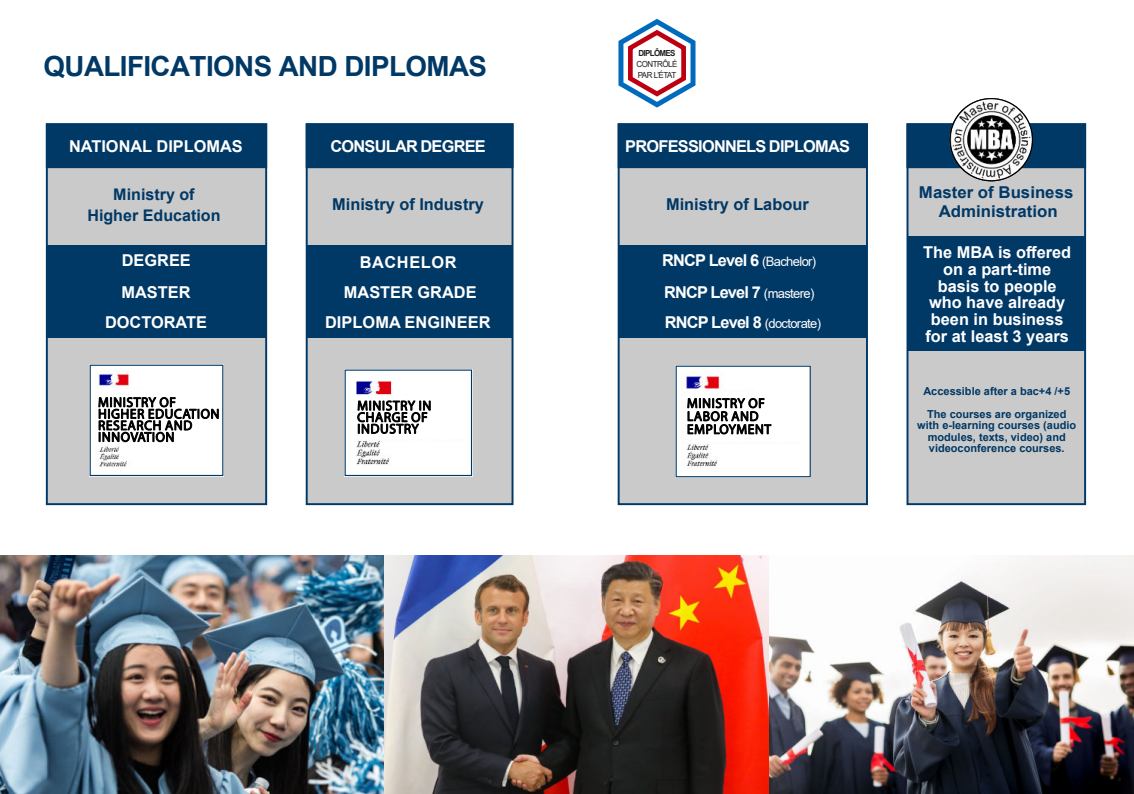
<style>
.page{position:relative;width:1134px;height:794px;background:#fff}
.page>*{position:absolute;margin:0;border:0;box-sizing:border-box;transform-origin:0 0}
.t1{font:700 27.8px "Arial";letter-spacing:-.02em;color:#003866}
.t2{font:700 16.3px/16.9px "Arial";color:#fff;text-align:center}
.t3{font:700 16.3px/19px "Arial";color:#003866;text-align:center}
.t4{font:700 16.3px/32.1px "Arial";letter-spacing:-.05em;color:#fff}
.t5{font:700 16.3px "Arial";letter-spacing:-.045em;color:#fff}
.t6{font:700 16px/20.2px "Arial";color:#003866;text-align:center}
.t7{font:13px "Arial";letter-spacing:-.05em;color:#fff}
.t8{font:700 11px/11.4px "Arial";color:#003866;text-align:center}
.t9{font:8.4px "Arial";letter-spacing:-.06em;color:#231f20;scale:.95 1}
.t10{font:700 8.4px "Arial";letter-spacing:-.08em;color:#231f20;scale:.95 1}
.s1{font-weight:400;font-size:13px}
.s2{font-weight:700;font-size:16.3px}
</style>
<div class="page">
<div style="left:46px;top:123px;width:221px;height:382px;background:#cacaca;border:2px solid #003866"></div>
<div style="left:46px;top:123px;width:221px;height:45px;background:#003866;border:2px solid #003866"></div>
<div style="left:306px;top:123px;width:207px;height:382px;background:#cacaca;border:2px solid #003866"></div>
<div style="left:618px;top:123px;width:250px;height:382px;background:#cacaca;border:2px solid #003866"></div>
<div style="left:906px;top:123px;width:180px;height:382px;background:#cacaca;border:2px solid #003866"></div>
<div style="left:618px;top:123px;width:250px;height:45px;background:#003866;border:2px solid #003866"></div>
<div style="left:306px;top:123px;width:207px;height:45px;background:#003866;border:2px solid #003866"></div>
<div style="left:906px;top:123px;width:180px;height:45px;background:#003866;border:2px solid #003866"></div>
<div style="left:47px;top:246px;width:219px;height:92px;background:#003866"></div>
<div style="left:307px;top:246px;width:205px;height:92px;background:#003866"></div>
<div style="left:619px;top:246px;width:248px;height:92px;background:#003866"></div>
<div style="left:907px;top:236px;width:178px;height:115px;background:#003866"></div>
<svg style="left:618px;top:19px;width:77px;height:89px"></svg>
<img style="left:0;top:556px;width:385px;height:238px">
<img style="left:385px;top:556px;width:749px;height:238px">
<svg style="left:949px;top:98px;width:84px;height:83px"></svg>
<svg style="left:90px;top:365px;width:133px;height:111px;background:#d0d0d2"></svg>
<svg style="left:345px;top:369px;width:127px;height:107px;background:#dadadd"></svg>
<svg style="left:675px;top:365px;width:136px;height:112px;background:#dbdbde"></svg>
<h1 class="t1" style="left:43px;top:55px;width:445px">QUALIFICATIONS AND DIPLOMAS</h1>
<p class="t10" style="left:638px;top:50px;width:41px">DIPLÔMES</p>
<p class="t9" style="left:637px;top:60px;width:45px">CONTRÔLÉ</p>
<p class="t9" style="left:638px;top:71px;width:42px">PAR L’ÉTAT</p>
<p class="t2" style="left:69px;top:139px;width:175px">NATIONAL DIPLOMAS</p>
<p class="t6" style="left:87px;top:186px;width:135px">Ministry of<br>Higher Education</p>
<p class="t2" style="left:122px;top:253px;width:71px">DEGREE</p>
<p class="t2" style="left:105px;top:278px;width:104px;line-height:30.5px">MASTER<br>DOCTORATE</p>
<p class="t5" style="left:330px;top:140px;width:157px">CONSULAR DEGREE</p>
<p class="t5" style="left:625px;top:140px;width:226px">PROFESSIONNELS DIPLOMAS</p>
<p class="t3" style="left:332px;top:197px;width:153px">Ministry of Industry</p>
<p class="t3" style="left:666px;top:197px;width:144px">Ministry of Labour</p>
<p class="t2" style="left:325px;top:249px;width:167px;line-height:29.9px">BACHELOR<br>MASTER GRADE<br>DIPLOMA ENGINEER</p>
<p class="t4" style="left:662px;top:245px;width:156px">RNCP Level 6 <span class="s1">(Bachelor)<br></span>RNCP Level 7 <span class="s1">(mastere)</span></p>
<p class="t7" style="left:665px;top:319px;width:158px"><span class="s2">RNCP Level 8</span> (doctorate)</p>
<p class="t3" style="left:919px;top:184px;width:156px">Master of Business<br>Administration</p>
<p class="t2" style="left:923px;top:245px;width:149px">The MBA is offered on a part-time basis to people who have already been in business for at least 3 years</p>
<p class="t8" style="left:923px;top:380px;width:148px;line-height:23.4px">Accessible after a bac+4 /+5<br>The courses are organized</p>
<p class="t8" style="left:917px;top:421px;width:160px">with e-learning courses (audio modules, texts, video) and videoconference courses.</p>
</div>
